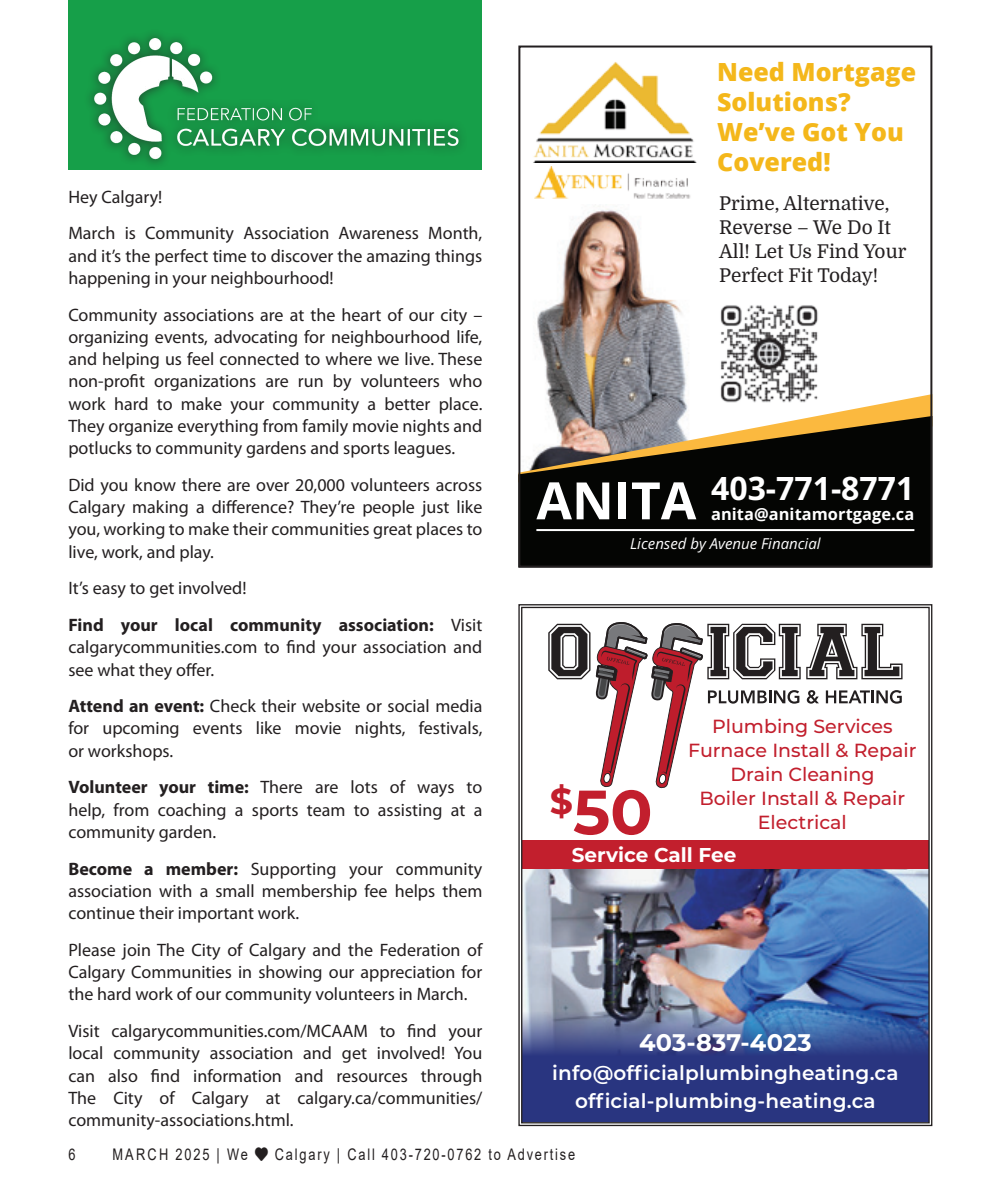
<style>
.page{position:relative;width:990px;height:1188px;background:#fff}
.page>*{position:absolute;margin:0;border:0;box-sizing:border-box;transform-origin:0 0}
.t1{font:700 62.4px "Montserrat";color:#c21f2d}
.t2{font:700 51.6px "Open Sans";color:#fff}
.t3{font:700 32px "Open Sans";color:#fff}
.t4{font:800 25px/30px "Open Sans";color:#f4b71a}
.t5{font:700 24px "Montserrat";letter-spacing:.01em;color:#fff}
.t6{font:600 20px/28.4px "Montserrat";letter-spacing:.01em;color:#fff;text-align:center}
.t7{font:700 20px "Montserrat";color:#fff}
.t8{font:500 19px/24px "Montserrat";color:#c21f2d;text-align:center}
.t9{font:19px/24px "Domine";color:#231f20}
.Body_text{font:18px/22.2px "Myriad Pro";color:#231f20;text-align:justify}
.t10{font:700 16.4px "Open Sans";letter-spacing:.005em;color:#fff}
.t11{font:16px "Arial";letter-spacing:.14em;color:#231f20;scale:.8 1}
.t12{font:italic 15px "Open Sans";color:#fff}
.s1{font-weight:700}
</style>
<div class="page">
<img style="left:518px;top:604px;width:414px;height:522px">
<img style="left:537px;top:206px;width:150px;height:188px">
<svg style="left:546px;top:394px;width:383px;height:22px"></svg>
<svg style="left:521px;top:416px;width:408px;height:149px;background:#2c281f"></svg>
<hr style="left:536px;top:529px;width:378px;height:2px;background:#fff">
<div style="left:518px;top:46px;width:414px;height:522px;border:2px solid #231f20"></div>
<img style="left:715px;top:305px;width:107px;height:101px">
<img style="left:533px;top:62px;width:163px;height:100px">
<img style="left:534px;top:166px;width:157px;height:33px">
<div style="left:68px;top:0;width:414px;height:169px;background:#169f49"></div>
<img style="left:89px;top:34px;width:372px;height:130px">
<p class="t4" style="left:717px;top:55px;width:200px">Need Mortgage<br>Solutions?<br>We’ve Got You<br>Covered!</p>
<p class="t9" style="left:719px;top:191px;width:189px">Prime, Alternative,<br>Reverse – We Do It<br>All! Let Us Find Your<br>Perfect Fit Today!</p>
<p class="Body_text" style="left:68px;top:185px;width:95px">Hey Calgary!</p>
<p class="Body_text" style="left:68px;top:222px;width:415px">March is Community Association Awareness Month, and it’s the perfect time to discover the amazing things happening in your neighbourhood!</p>
<p class="Body_text" style="left:68px;top:303px;width:416px">Community associations are at the heart of our city – organizing events, advocating for neighbourhood life, and helping us feel connected to where we live. These non-profit organizations are run by volunteers who work hard to make your community a better place.<br>They organize everything from family movie nights and potlucks to community gardens and sports leagues.</p>
<p class="Body_text" style="left:68px;top:473px;width:416px">Did you know there are over 20,000 volunteers across Calgary making a difference? They’re people just like you, working to make their communities great places to live, work, and play.</p>
<p class="Body_text" style="left:68px;top:577px;width:180px">It’s easy to get involved!</p>
<p class="Body_text" style="left:68px;top:614px;width:416px"><span class="s1">Find your local community association:</span> Visit calgarycommunities.com to find your association and see what they offer.</p>
<p class="Body_text" style="left:68px;top:695px;width:416px"><span class="s1">Attend an event:</span> Check their website or social media for upcoming events like movie nights, festivals, or workshops.</p>
<p class="Body_text" style="left:68px;top:776px;width:415px"><span class="s1">Volunteer your time:</span> There are lots of ways to help, from coaching a sports team to assisting at a community garden.</p>
<p class="Body_text" style="left:68px;top:857px;width:416px"><span class="s1">Become a member:</span> Supporting your community association with a small membership fee helps them continue their important work.</p>
<p class="Body_text" style="left:68px;top:938px;width:415px">Please join The City of Calgary and the Federation of Calgary Communities in showing our appreciation for the hard work of our community volunteers in March.</p>
<p class="Body_text" style="left:68px;top:1020px;width:416px">Visit calgarycommunities.com/MCAAM to find your local community association and get involved! You can also find information and resources through The City of Calgary at calgary.ca/communities/ community-associations.html.</p>
<p class="t11" style="left:68px;top:1144px;width:10px">6</p>
<p class="t11" style="left:112px;top:1144px;width:580px">MARCH 2025 | We ♥ Calgary | Call 403-720-0762 to Advertise</p>
<p class="t3" style="left:711px;top:467px;width:205px">403-771-8771</p>
<p class="t2" style="left:536px;top:465px;width:161px">ANITA</p>
<p class="t10" style="left:711px;top:503px;width:205px">anita@anitamortgage.ca</p>
<p class="t12" style="left:630px;top:533px;width:192px">Licensed by Avenue Financial</p>
<p class="t8" style="left:688px;top:714px;width:230px">Plumbing Services<br>Furnace Install &amp; Repair<br>Drain Cleaning<br>Boiler Install &amp; Repair<br>Electrical</p>
<p class="t1" style="left:550px;top:767px;width:104px"><sup>$</sup>50</p>
<p class="t7" style="left:572px;top:841px;width:166px">Service Call Fee</p>
<p class="t5" style="left:639px;top:1026px;width:174px">403-837-4023</p>
<p class="t6" style="left:552px;top:1058px;width:348px">info@officialplumbingheating.ca official-plumbing-heating.ca</p>
</div>
